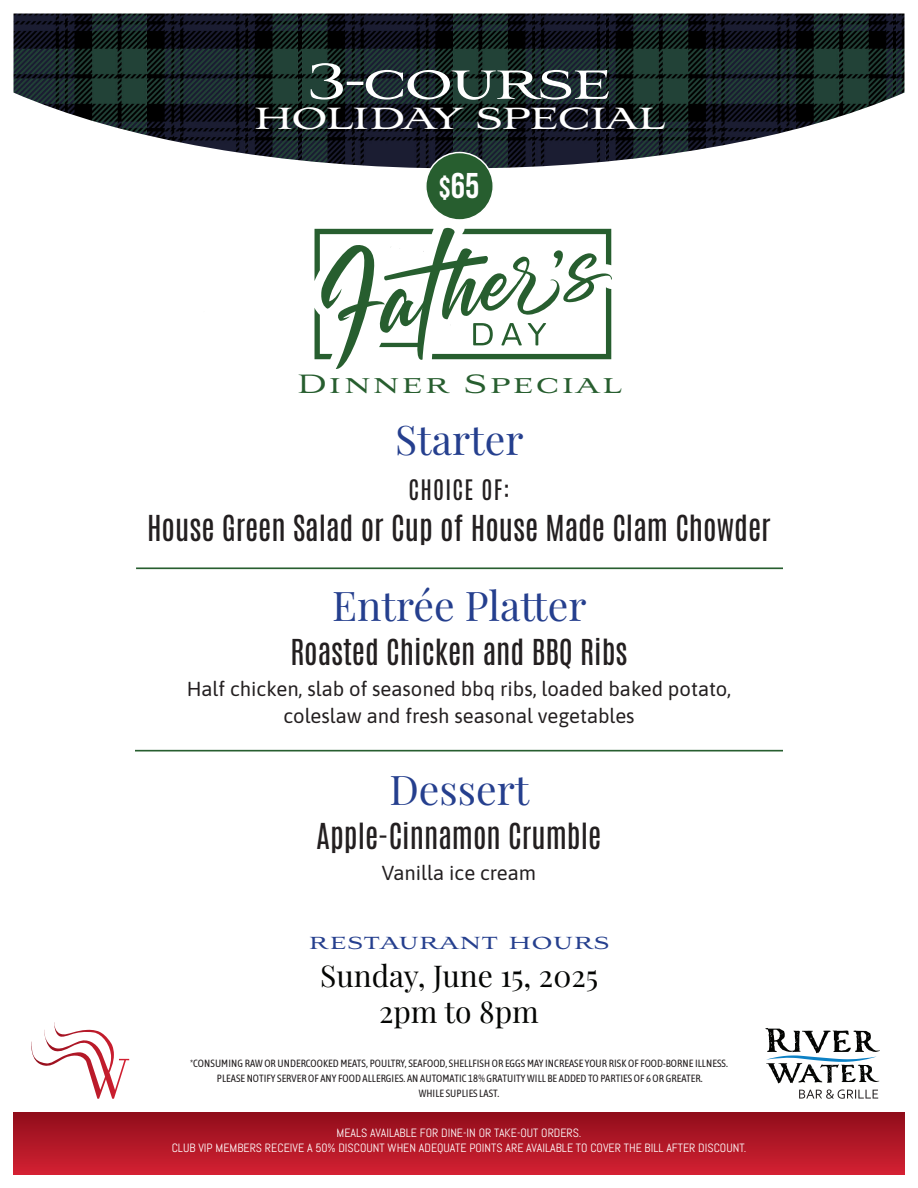
<style>
.page{position:relative;width:918px;height:1188px;background:#fff}
.page>*{position:absolute;margin:0;border:0;box-sizing:border-box;transform-origin:0 0}
.t1{font:63px "Aviano";letter-spacing:-.025em;color:#fff}
.t2{font:47.25px "Aviano";letter-spacing:-.055em;color:#fff}
.t3{font:40.8px "Playfair Display";color:#253f8e}
.t4{font:35.7px "Bebas Neue";color:#fff}
.t5{font:33px "Aviano";letter-spacing:.08em;color:#275e2f}
.t6{font:30.3px "Antonio";color:#231f20}
.t7{font:30px "Playfair Display";color:#040503}
.t8{font:27px "Aviano";letter-spacing:.03em;color:#253f8e}
.t9{font:24px "Antonio";letter-spacing:.05em;color:#231f20}
.t10{font:20.25px/27px "Asap";color:#231f20;text-align:center}
.t11{font:12px/14.4px "Abel";color:#fff;text-align:center}
.t12{font:10.5px "Asap Condensed";letter-spacing:.01em;color:#231f20}
.s1{font-size:30px}
</style>
<div class="page">
<svg style="left:765px;top:1028px;width:115px;height:55px"></svg>
<svg style="left:799px;top:1089px;width:79px;height:10px"></svg>
<hr style="left:136px;top:567px;width:647px;height:2px;background:#275e2f">
<hr style="left:135px;top:750px;width:648px;height:2px;background:#275e2f">
<img style="left:14px;top:14px;width:890px;height:154px">
<div style="left:426px;top:153px;width:67px;height:67px;background:#275e2f;border-radius:50%"></div>
<div style="left:425px;top:152px;width:69px;height:69px;border:2px solid #fff;border-radius:50%"></div>
<div style="left:14px;top:1112px;width:890px;height:62px;background:linear-gradient(to bottom,#8f0d1a,#d22132)"></div>
<svg style="left:31px;top:1022px;width:99px;height:77px"></svg>
<svg style="left:315px;top:228px;width:297px;height:141px"></svg>
<p class="t1" style="left:307px;top:47px;width:306px">3-course</p>
<p class="t2" style="left:253px;top:90px;width:413px">holiday special</p>
<p class="t4" style="left:439px;top:166px;width:42px"><span class="s1">$</span>65</p>
<p class="t5" style="left:297px;top:366px;width:326px">Dinner Special</p>
<p class="t3" style="left:395px;top:407px;width:130px">Starter</p>
<p class="t9" style="left:409px;top:473px;width:102px">CHOICE OF:</p>
<p class="t6" style="left:147px;top:507px;width:625px">House Green Salad or Cup of House Made Clam Chowder</p>
<p class="t3" style="left:332px;top:574px;width:256px">Entrée Platter</p>
<p class="t6" style="left:290px;top:631px;width:339px">Roasted Chicken and BBQ Ribs</p>
<p class="t10" style="left:187px;top:674px;width:546px">Half chicken, slab of seasoned bbq ribs, loaded baked potato, coleslaw and fresh seasonal vegetables</p>
<p class="t3" style="left:389px;top:757px;width:141px">Dessert</p>
<p class="t6" style="left:317px;top:814px;width:286px">Apple-Cinnamon Crumble</p>
<p class="t10" style="left:382px;top:858px;width:156px">Vanilla ice cream</p>
<p class="t8" style="left:309px;top:927px;width:302px">restaurant hours</p>
<p class="t7" style="left:320px;top:952px;width:279px">Sunday, June 15, 2025</p>
<p class="t7" style="left:379px;top:988px;width:161px">2pm to 8pm</p>
<p class="t12" style="left:190px;top:1056px;width:539px">*CONSUMING RAW OR UNDERCOOKED MEATS, POULTRY, SEAFOOD, SHELLFISH OR EGGS MAY INCREASE YOUR RISK OF FOOD-BORNE ILLNESS.</p>
<p class="t12" style="left:217px;top:1071px;width:487px">PLEASE NOTIFY SERVER OF ANY FOOD ALLERGIES. AN AUTOMATIC 18% GRATUITY WILL BE ADDED TO PARTIES OF 6 OR GREATER.</p>
<p class="t12" style="left:419px;top:1086px;width:82px">WHILE SUPLIES LAST.</p>
<p class="t11" style="left:172px;top:1126px;width:576px">MEALS AVAILABLE FOR DINE-IN OR TAKE-OUT ORDERS.<br>CLUB VIP MEMBERS RECEIVE A 50% DISCOUNT WHEN ADEQUATE POINTS ARE AVAILABLE TO COVER THE BILL AFTER DISCOUNT.</p>
</div>
